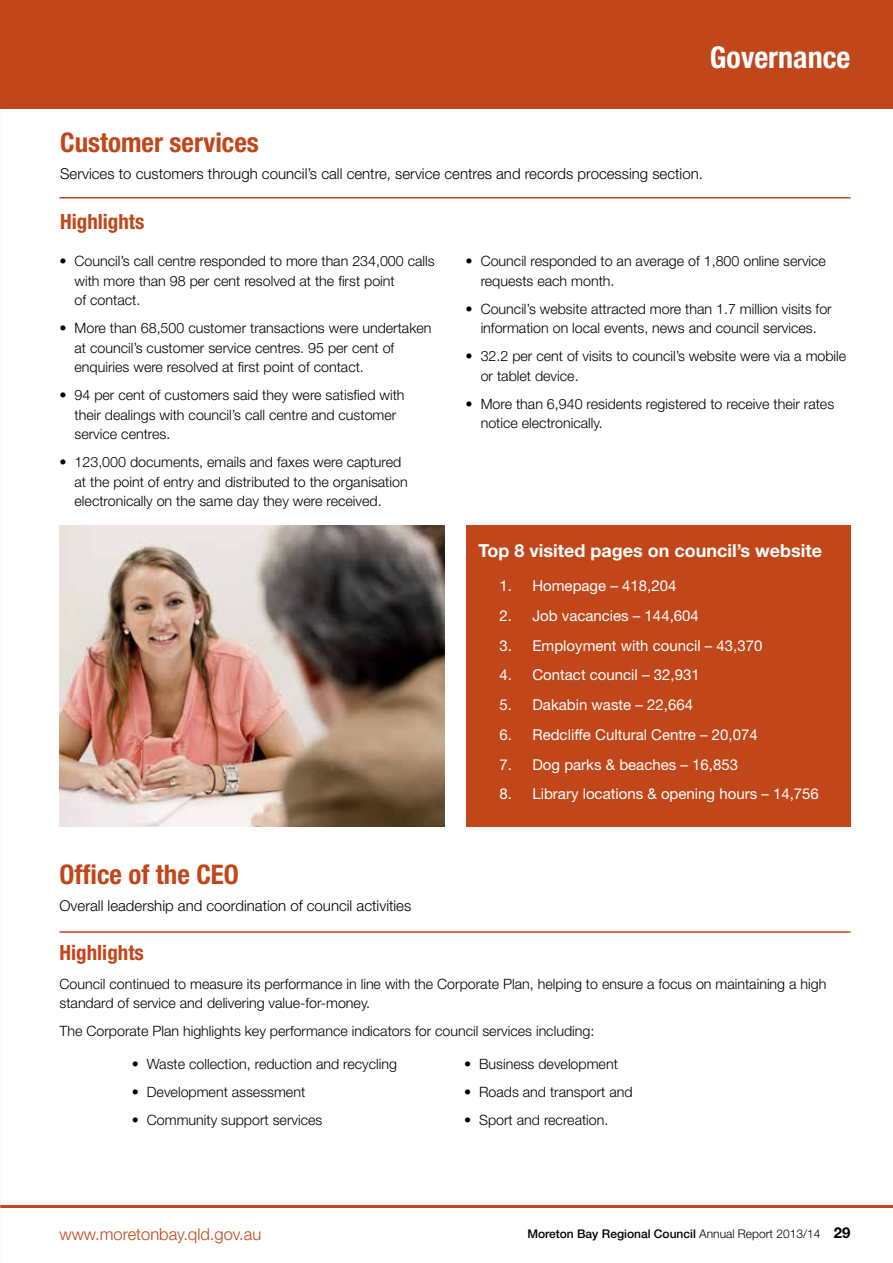
<style>
.page{position:relative;width:893px;height:1263px;background:#fff}
.page>*{position:absolute;margin:0;border:0;box-sizing:border-box;transform-origin:0 0}
.t1{font:700 condensed 30px "Helvetica Neue";color:#fff}
.t2{font:700 condensed 27px "Helvetica Neue";color:#c14619}
.t3{font:700 condensed 21px "Helvetica Neue";color:#c14619}
.t4{font:700 18px "Helvetica Neue";color:#fff}
.t5{font:300 16.5px "Helvetica Neue";color:#c14619}
.t6{font:15px "Helvetica Neue";color:#fff}
.t7{font:300 15px "Helvetica Neue";color:#000}
.t8{font:300 14.25px/19.5px "Helvetica Neue";color:#000}
.t9{font:500 12px "Helvetica Neue";color:#000}
.s1{font-weight:300}
.s2{font-weight:700;font-size:15px}
</style>
<div class="page">
<hr style="left:0;top:1205px;width:893px;height:2px;background:#c14619">
<hr style="left:0;top:0;width:1px;height:1263px;background:#c14619">
<div style="left:0;top:0;width:893px;height:108px;background:#c14619"></div>
<hr style="left:60px;top:197px;width:790px;height:2px;background:#c14619">
<hr style="left:60px;top:931px;width:790px;height:2px;background:#c14619">
<div style="left:466px;top:525px;width:384px;height:301px;background:#c14619"></div>
<img style="left:60px;top:525px;width:384px;height:301px">
<h1 class="t1" style="left:710px;top:39px;width:142px">Governance</h1>
<h2 class="t2" style="left:60px;top:126px;width:200px">Customer services</h2>
<p class="t7" style="left:60px;top:164px;width:644px">Services to customers through council’s call centre, service centres and records processing section.</p>
<h3 class="t3" style="left:60px;top:209px;width:86px">Highlights</h3>
<p class="t8" style="left:75px;top:251px;width:362px;text-indent:-15px">• Council’s call centre responded to more than 234,000 calls with more than 98 per cent resolved at the first point<br>of contact.</p>
<p class="t8" style="left:75px;top:318px;width:358px;text-indent:-15px">• More than 68,500 customer transactions were undertaken at council’s customer service centres. 95 per cent of enquiries were resolved at first point of contact.</p>
<p class="t8" style="left:75px;top:385px;width:331px;text-indent:-15px">• 94 per cent of customers said they were satisfied with their dealings with council’s call centre and customer service centres.</p>
<p class="t8" style="left:75px;top:452px;width:335px;text-indent:-15px">• 123,000 documents, emails and faxes were captured at the point of entry and distributed to the organisation electronically on the same day they were received.</p>
<p class="t8" style="left:481px;top:251px;width:347px;text-indent:-15px">• Council responded to an average of 1,800 online service requests each month.</p>
<p class="t8" style="left:466px;top:299px;width:368px;text-align:center">• Council’s website attracted more than 1.7 million visits for information on local events, news and council services.</p>
<p class="t8" style="left:481px;top:346px;width:367px;text-indent:-15px">• 32.2 per cent of visits to council’s website were via a mobile or tablet device.</p>
<p class="t8" style="left:481px;top:394px;width:355px;text-indent:-15px">• More than 6,940 residents registered to receive their rates notice electronically.</p>
<h2 class="t2" style="left:60px;top:858px;width:181px">Office of the CEO</h2>
<p class="t7" style="left:60px;top:896px;width:353px">Overall leadership and coordination of council activities</p>
<p class="t4" style="left:478px;top:539px;width:345px">Top 8 visited pages on council’s website</p>
<p class="t6" style="left:500px;top:577px;width:178px">1. Homepage – 418,204</p>
<p class="t6" style="left:500px;top:606px;width:201px">2. Job vacancies – 144,604</p>
<p class="t6" style="left:500px;top:636px;width:264px">3. Employment with council – 43,370</p>
<p class="t6" style="left:500px;top:666px;width:202px">4. Contact council – 32,931</p>
<p class="t6" style="left:500px;top:696px;width:195px">5. Dakabin waste – 22,664</p>
<p class="t6" style="left:500px;top:725px;width:260px">6. Redcliffe Cultural Centre – 20,074</p>
<p class="t6" style="left:500px;top:755px;width:240px">7. Dog parks &amp; beaches – 16,853</p>
<p class="t6" style="left:500px;top:785px;width:321px">8. Library locations &amp; opening hours – 14,756</p>
<h3 class="t3" style="left:60px;top:940px;width:86px">Highlights</h3>
<p class="t8" style="left:60px;top:974px;width:768px">Council continued to measure its performance in line with the Corporate Plan, helping to ensure a focus on maintaining a high standard of service and delivering value-for-money.</p>
<p class="t8" style="left:60px;top:1021px;width:536px">The Corporate Plan highlights key performance indicators for council services including:</p>
<p class="t8" style="left:132px;top:1053px;width:267px">• Waste collection, reduction and recycling</p>
<p class="t8" style="left:132px;top:1081px;width:175px">• Development assessment</p>
<p class="t8" style="left:132px;top:1109px;width:192px">• Community support services</p>
<p class="t8" style="left:464px;top:1053px;width:155px">• Business development</p>
<p class="t8" style="left:464px;top:1081px;width:170px">• Roads and transport and</p>
<p class="t8" style="left:464px;top:1109px;width:146px">• Sport and recreation.</p>
<p class="t5" style="left:60px;top:1224px;width:203px">www.moretonbay.qld.gov.au</p>
<p class="t9" style="left:527px;top:1227px;width:325px">Moreton Bay Regional Council <span class="s1">Annual Report 2013/14</span> <span class="s2">29</span></p>
</div>
